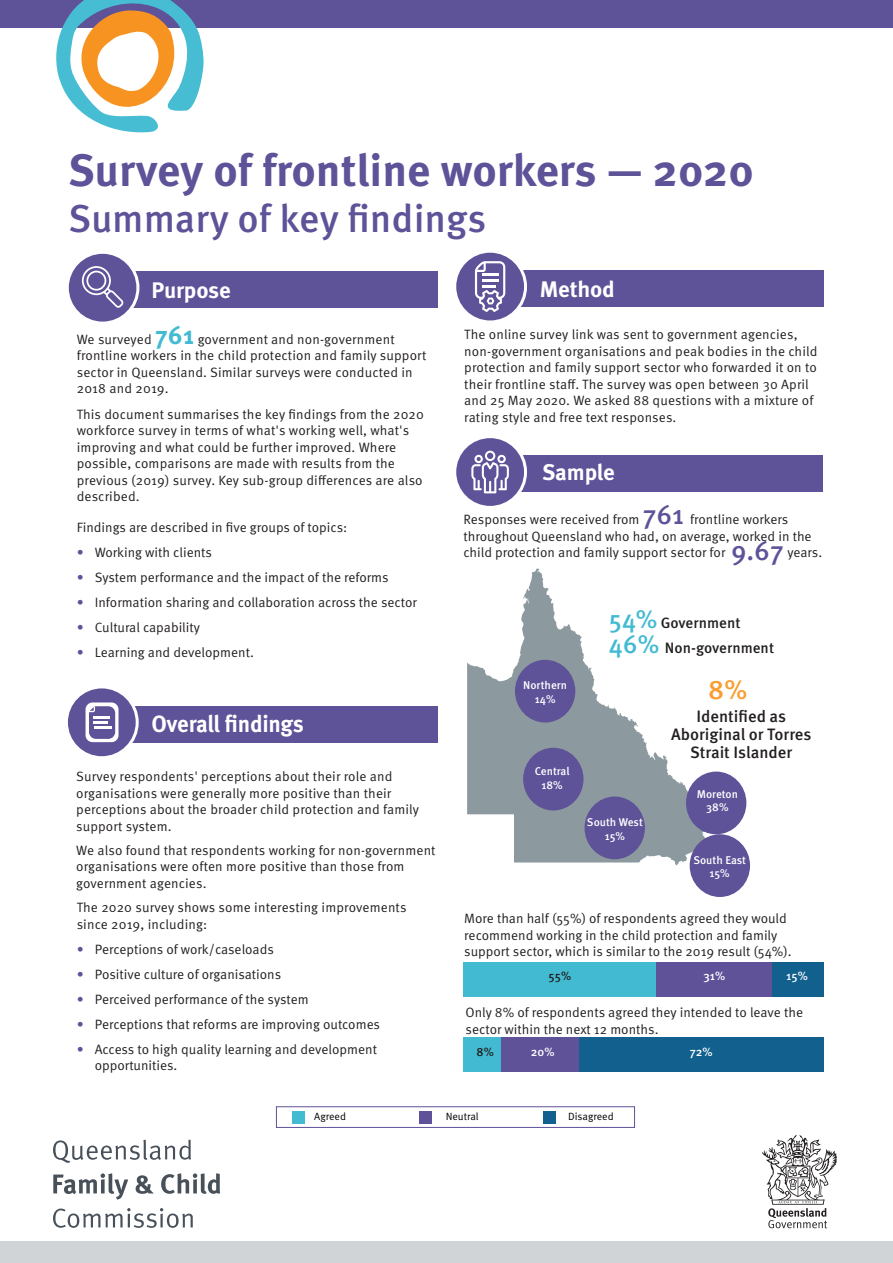
<style>
.page{position:relative;width:893px;height:1263px;background:#fff}
.page>*{position:absolute;margin:0;border:0;box-sizing:border-box;transform-origin:0 0}
.Body{font:700 45px "Meta OT";color:#5e5298}
.Body-2{font:500 39px "Meta OT";color:#5e5298}
.t1{font:500 27px "Meta OT";color:#5e5298}
.t2{font:500 27px "Meta OT";color:#f99d31}
.Heading_2{font:700 23.7px "Meta OT";letter-spacing:-.015em;color:#fff;scale:.95 1}
.Heading_2-2{font:700 22.5px "Meta OT";letter-spacing:-.01em;color:#fff}
.Emphasis{font:500 16.5px/18px "Meta OT";color:#231f20;text-align:center}
.t3{font:500 15px "Meta OT";color:#231f20}
.Body-3{font:13.5px/16.5px "Meta OT";letter-spacing:.005em;color:#231f20}
.t4{font:500 12px "Meta OT";color:#fff}
.t5{font:500 12px "Meta OT";color:#231f20}
.t6{font:500 11.25px/13.5px "Meta OT";color:#fff;text-align:center}
.t7{font:10.5px "Meta OT";color:#000}
.s1{font-weight:700;font-size:25.5px;color:#42bbd2}
.s2{color:#5f5298}
.s3{font-weight:500;font-size:27px;color:#5e5298}
.s4{font-size:25.5px;color:#42bbd2}
</style>
<div class="page">
<div style="left:0;top:0;width:893px;height:28px;background:#5e5299"></div>
<svg style="left:56px;top:0;width:148px;height:133px"></svg>
<div style="left:0;top:1242px;width:893px;height:21px;background:#d1d4d6"></div>
<div style="left:114px;top:271px;width:323px;height:37px;background:#5e5298"></div>
<div style="left:67px;top:252px;width:71px;height:71px;background:#5e5298;border-radius:50%"></div>
<div style="left:66px;top:251px;width:73px;height:74px;border:3px solid #fff;border-radius:50%"></div>
<svg style="left:82px;top:266px;width:42px;height:42px"></svg>
<div style="left:113px;top:706px;width:324px;height:36px;background:#5e5298"></div>
<div style="left:66px;top:687px;width:71px;height:71px;background:#5e5298;border-radius:50%"></div>
<div style="left:65px;top:685px;width:74px;height:74px;border:3px solid #fff;border-radius:50%"></div>
<div style="left:86px;top:702px;width:33px;height:40px;background:#fff;border-radius:7px"></div>
<div style="left:89px;top:706px;width:26px;height:33px;background:#5e5299;border-radius:7px"></div>
<svg style="left:89px;top:706px;width:27px;height:22px"></svg>
<div style="left:501px;top:270px;width:323px;height:37px;background:#5e5298"></div>
<div style="left:455px;top:251px;width:70px;height:71px;background:#5e5298;border-radius:50%"></div>
<div style="left:453px;top:250px;width:74px;height:73px;border:3px solid #fff;border-radius:50%"></div>
<svg style="left:475px;top:261px;width:30px;height:51px"></svg>
<div style="left:501px;top:455px;width:322px;height:37px;background:#5e5298"></div>
<div style="left:455px;top:437px;width:70px;height:70px;background:#5e5298;border-radius:50%"></div>
<div style="left:453px;top:435px;width:74px;height:74px;border:3px solid #fff;border-radius:50%"></div>
<svg style="left:471px;top:451px;width:38px;height:42px"></svg>
<svg style="left:467px;top:568px;width:242px;height:297px"></svg>
<div style="left:584px;top:796px;width:61px;height:63px;background:#5e5299;border-radius:50%"></div>
<div style="left:523px;top:748px;width:60px;height:62px;background:#5e5299;border-radius:50%"></div>
<div style="left:515px;top:660px;width:60px;height:62px;background:#5e5299;border-radius:50%"></div>
<div style="left:690px;top:834px;width:60px;height:63px;background:#5e5299;border-radius:50%"></div>
<div style="left:686px;top:771px;width:60px;height:63px;background:#5e5299;border-radius:50%"></div>
<svg style="left:53px;top:1208px;width:140px;height:20px"></svg>
<svg style="left:53px;top:1173px;width:167px;height:26px"></svg>
<svg style="left:53px;top:1139px;width:138px;height:24px"></svg>
<svg style="left:762px;top:1135px;width:75px;height:93px"></svg>
<div style="left:464px;top:962px;width:192px;height:34px;background:#42bbd2"></div>
<div style="left:656px;top:962px;width:117px;height:34px;background:#5f5298"></div>
<div style="left:772px;top:962px;width:52px;height:34px;background:#12608e"></div>
<div style="left:463px;top:1038px;width:41px;height:34px;background:#42bbd2"></div>
<div style="left:502px;top:1038px;width:79px;height:34px;background:#5f5298"></div>
<div style="left:579px;top:1038px;width:244px;height:34px;background:#12608e"></div>
<div style="left:292px;top:1111px;width:13px;height:12px;background:#42bbd2"></div>
<div style="left:419px;top:1111px;width:13px;height:12px;background:#5f5298"></div>
<div style="left:543px;top:1111px;width:13px;height:12px;background:#12608e"></div>
<div style="left:276px;top:1106px;width:359px;height:21px;border:1px solid #5f5298"></div>
<p class="Body" style="left:68px;top:142px;width:687px">Survey of frontline workers — 2020</p>
<p class="Body-2" style="left:68px;top:195px;width:420px">Summary of key findings</p>
<p class="Heading_2-2" style="left:152px;top:276px;width:81px">Purpose</p>
<p class="Body-3" style="left:77px;top:331px;width:351px">We surveyed <span class="s1">761</span> government and non-government frontline workers in the child protection and family support sector in Queensland. Similar surveys were conducted in 2018 and 2019.</p>
<p class="Body-3" style="left:77px;top:406px;width:349px">This document summarises the key findings from the 2020 workforce survey in terms of what's working well, what's improving and what could be further improved. Where possible, comparisons are made with results from the previous (2019) survey. Key sub-group differences are also described.</p>
<p class="Body-3" style="left:77px;top:519px;width:272px">Findings are described in five groups of topics:</p>
<p class="Body-3" style="left:77px;top:544px;width:137px"><span class="s2">•</span> Working with clients</p>
<p class="Body-3" style="left:77px;top:569px;width:313px"><span class="s2">•</span> System performance and the impact of the reforms</p>
<p class="Body-3" style="left:77px;top:594px;width:342px"><span class="s2">•</span> Information sharing and collaboration across the sector</p>
<p class="Body-3" style="left:77px;top:619px;width:125px"><span class="s2">•</span> Cultural capability</p>
<p class="Body-3" style="left:77px;top:644px;width:179px"><span class="s2">•</span> Learning and development.</p>
<p class="Heading_2" style="left:152px;top:709px;width:162px">Overall findings</p>
<p class="Body-3" style="left:76px;top:768px;width:344px">Survey respondents' perceptions about their role and organisations were generally more positive than their perceptions about the broader child protection and family support system.</p>
<p class="Body-3" style="left:76px;top:842px;width:361px">We also found that respondents working for non-government organisations were often more positive than those from government agencies.</p>
<p class="Body-3" style="left:77px;top:899px;width:331px">The 2020 survey shows some interesting improvements since 2019, including:</p>
<p class="Body-3" style="left:77px;top:941px;width:199px"><span class="s2">•</span> Perceptions of work/caseloads</p>
<p class="Body-3" style="left:77px;top:966px;width:206px"><span class="s2">•</span> Positive culture of organisations</p>
<p class="Body-3" style="left:77px;top:991px;width:234px"><span class="s2">•</span> Perceived performance of the system</p>
<p class="Body-3" style="left:77px;top:1016px;width:305px"><span class="s2">•</span> Perceptions that reforms are improving outcomes</p>
<p class="Body-3" style="left:95px;top:1041px;width:284px;text-indent:-18px"><span class="s2">•</span> Access to high quality learning and development opportunities.</p>
<p class="Heading_2-2" style="left:540px;top:275px;width:76px">Method</p>
<p class="Body-3" style="left:464px;top:327px;width:355px">The online survey link was sent to government agencies, non-government organisations and peak bodies in the child protection and family support sector who forwarded it on to their frontline staff. The survey was open between 30 April and 25 May 2020. We asked 88 questions with a mixture of rating style and free text responses.</p>
<p class="Heading_2-2" style="left:542px;top:458px;width:74px">Sample</p>
<p class="Body-3" style="left:464px;top:511px;width:350px">Responses were received from <span class="s3">761</span> frontline workers throughout Queensland who had, on average, worked in the child protection and family support sector for</p>
<p class="t1" style="left:731px;top:534px;width:54px">9.67</p>
<p class="Body-3" style="left:787px;top:544px;width:36px">years.</p>
<p class="t6" style="left:523px;top:678px;width:45px;line-height:14.4px">Northern<br>14%</p>
<p class="t6" style="left:535px;top:764px;width:36px">Central<br>18%</p>
<p class="t3" style="left:609px;top:613px;width:133px"><span class="s4">54%</span> Government</p>
<p class="t3" style="left:609px;top:639px;width:167px"><span class="s4">46%</span> Non-government</p>
<p class="t2" style="left:708px;top:673px;width:40px">8%</p>
<p class="Emphasis" style="left:671px;top:708px;width:142px">Identified as<br>Aboriginal or Torres<br>Strait Islander</p>
<p class="t6" style="left:587px;top:815px;width:57px">South West<br>15%</p>
<p class="t6" style="left:697px;top:787px;width:43px">Moreton<br>38%</p>
<p class="t6" style="left:693px;top:853px;width:54px">South East</p>
<p class="t6" style="left:710px;top:867px;width:22px">15%</p>
<p class="Body-3" style="left:464px;top:911px;width:329px">More than half (55%) of respondents agreed they would recommend working in the child protection and family support sector, which is similar to the 2019 result (54%).</p>
<p class="t5" style="left:549px;top:969px;width:24px">55%</p>
<p class="t4" style="left:703px;top:969px;width:23px">31%</p>
<p class="t4" style="left:786px;top:969px;width:23px">15%</p>
<p class="Body-3" style="left:466px;top:1004px;width:339px">Only 8% of respondents agreed they intended to leave the sector within the next 12 months.</p>
<p class="t5" style="left:477px;top:1044px;width:19px">8%</p>
<p class="t4" style="left:531px;top:1044px;width:25px">20%</p>
<p class="t4" style="left:690px;top:1044px;width:24px">72%</p>
<p class="t7" style="left:314px;top:1110px;width:33px">Agreed</p>
<p class="t7" style="left:446px;top:1110px;width:35px">Neutral</p>
<p class="t7" style="left:568px;top:1110px;width:47px">Disagreed</p>
</div>
